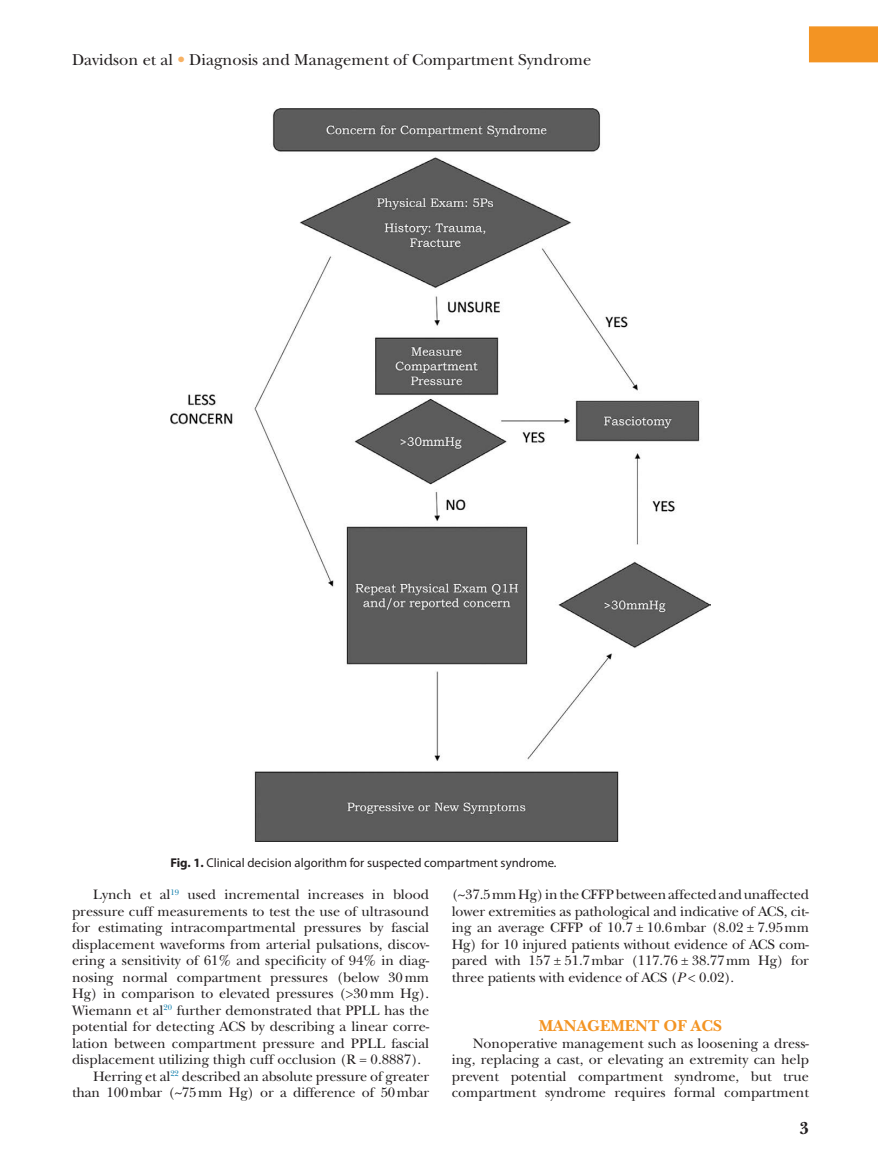
<style>
.page{position:relative;width:878px;height:1175px;background:#fff}
.page>*{position:absolute;margin:0;border:0;box-sizing:border-box;transform-origin:0 0}
.t1{font:700 18px "New Baskerville Std";color:#231f20}
.t2{font:16.5px "New Baskerville Std";color:#231f20}
.t3{font:700 16.5px "New Baskerville Std";color:#f39423}
.t4{font:14.25px/16.5px "New Baskerville Std";color:#231f20;text-align:justify}
.t5{font:12.75px "Myriad Pro";color:#231f20}
.s1{color:#f7b163}
.s2{font-weight:700}
.s3{font-style:italic}
</style>
<div class="page">
<div style="left:808px;top:26px;width:70px;height:36px;background:#f39423"></div>
<img style="left:170px;top:108px;width:540px;height:733px">
<p class="t2" style="left:72px;top:50px;width:521px">Davidson et al <span class="s1">•</span> Diagnosis and Management of Compartment Syndrome</p>
<p class="t5" style="left:170px;top:855px;width:387px"><span class="s2">Fig. 1.</span> Clinical decision algorithm for suspected compartment syndrome.</p>
<p class="t4" style="left:93px;top:886px;width:337px">Lynch et al<sup>19</sup> used incremental increases in blood</p>
<p class="t4" style="left:72px;top:903px;width:358px">pressure cuff measurements to test the use of ultrasound</p>
<p class="t4" style="left:72px;top:919px;width:359px">for estimating intracompartmental pressures by fascial</p>
<p class="t4" style="left:72px;top:936px;width:359px">displacement waveforms from arterial pulsations, discov-</p>
<p class="t4" style="left:72px;top:952px;width:358px">ering a sensitivity of 61% and specificity of 94% in diag-</p>
<p class="t4" style="left:72px;top:969px;width:359px">nosing normal compartment pressures (below 30mm</p>
<p class="t4" style="left:72px;top:985px;width:359px">Hg) in comparison to elevated pressures (&gt;30mm Hg).</p>
<p class="t4" style="left:72px;top:1002px;width:359px">Wiemann et al<sup>20</sup> further demonstrated that PPLL has the</p>
<p class="t4" style="left:72px;top:1018px;width:359px">potential for detecting ACS by describing a linear corre-</p>
<p class="t4" style="left:72px;top:1035px;width:359px">lation between compartment pressure and PPLL fascial</p>
<p class="t4" style="left:72px;top:1051px;width:351px">displacement utilizing thigh cuff occlusion (R = 0.8887).</p>
<p class="t4" style="left:93px;top:1068px;width:338px">Herring et al<sup>22</sup> described an absolute pressure of greater</p>
<p class="t4" style="left:72px;top:1084px;width:358px">than 100mbar (~75mm Hg) or a difference of 50mbar</p>
<p class="t4" style="left:451px;top:886px;width:359px">(~37.5mm Hg) in the CFFP between affected and unaffected lower extremities as pathological and indicative of ACS, cit&shy;ing an average CFFP of 10.7 ± 10.6mbar (8.02 ± 7.95mm Hg) for 10 injured patients without evidence of ACS com&shy;pared with 157 ± 51.7mbar (117.76 ± 38.77mm Hg) for three patients with evidence of ACS (<span class="s3">P</span> &lt; 0.02).</p>
<p class="t3" style="left:538px;top:1016px;width:185px">MANAGEMENT OF ACS</p>
<p class="t4" style="left:451px;top:1035px;width:359px;text-indent:21px">Nonoperative management such as loosening a dress&shy;ing, replacing a cast, or elevating an extremity can help prevent potential compartment syndrome, but true compartment syndrome requires formal compartment</p>
<p class="t1" style="left:799px;top:1118px;width:11px">3</p>
</div>
